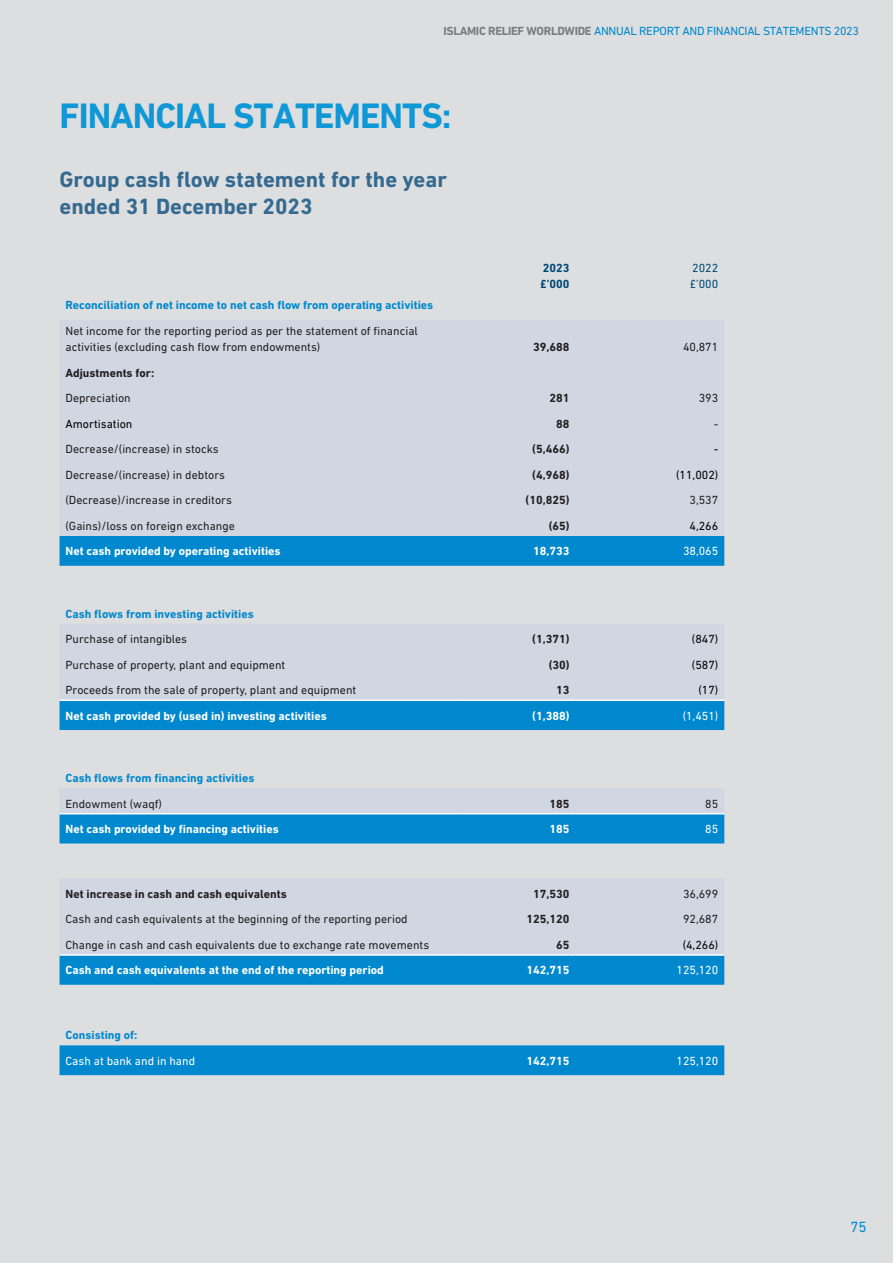
<style>
.page{position:relative;width:893px;height:1263px;background:#dddee0}
.page>*{position:absolute;margin:0;border:0;box-sizing:border-box;transform-origin:0 0}
.heading_1{font:700 36px "DIN Next LT Pro";letter-spacing:-.025em;color:#1097d6}
.heading_1-2{font:700 22.5px/27px "DIN Next LT Pro";color:#356a90}
.t1{font:15px "DIN Next LT Pro";color:#0088ce}
.t2{font:12px/16.5px "DIN Next LT Pro";color:#231f20}
.t3{font:700 12px "DIN Next LT Pro";color:#fff}
.t4{font:700 12px "DIN Next LT Pro";color:#0088ce}
.t5{font:700 12px "DIN Next LT Pro";color:#231f20}
.heading_1-3{font:12px "DIN Next LT Pro";letter-spacing:-.025em;color:#0088ce}
.t6{font:12px "DIN Next LT Pro";color:#fff}
.t7{font:12px "DIN Next LT Pro";color:#000}
.t8{font:700 12px/16.5px "DIN Next LT Pro";color:#004976}
.t9{font:12px/16.5px "DIN Next LT Pro";color:#004976}
.s1{font-weight:700;color:#787d83}
</style>
<div class="page">
<div style="left:60px;top:320px;width:664px;height:216px;background:#d0d7e3"></div>
<svg style="left:60px;top:536px;width:664px;height:539px"></svg>
<hr style="left:60px;top:699px;width:398px;height:2px;background:#fff">
<hr style="left:458px;top:699px;width:117px;height:2px;background:#fff">
<hr style="left:575px;top:699px;width:149px;height:2px;background:#fff">
<hr style="left:60px;top:813px;width:398px;height:1px;background:#fff">
<hr style="left:458px;top:813px;width:117px;height:1px;background:#fff">
<hr style="left:575px;top:813px;width:149px;height:1px;background:#fff">
<hr style="left:60px;top:954px;width:398px;height:2px;background:#fff">
<hr style="left:458px;top:954px;width:117px;height:2px;background:#fff">
<hr style="left:575px;top:954px;width:149px;height:2px;background:#fff">
<p class="heading_1-3" style="left:444px;top:24px;width:417px"><span class="s1">ISLAMIC RELIEF WORLDWIDE</span> ANNUAL REPORT AND FINANCIAL STATEMENTS 2023</p>
<p class="heading_1" style="left:60px;top:95px;width:394px">FINANCIAL STATEMENTS:</p>
<p class="heading_1-2" style="left:60px;top:166px;width:389px">Group cash flow statement for the year ended 31 December 2023</p>
<p class="t4" style="left:66px;top:298px;width:369px">Reconciliation of net income to net cash flow from operating activities</p>
<p class="t2" style="left:66px;top:322px;width:354px">Net income for the reporting period as per the statement of financial activities (excluding cash flow from endowments)</p>
<p class="t8" style="left:540px;top:259px;width:31px">2023 £’000</p>
<p class="t9" style="left:690px;top:259px;width:30px">2022 £’000</p>
<p class="t5" style="left:533px;top:340px;width:38px">39,688</p>
<p class="t2" style="left:683px;top:339px;width:37px">40,871</p>
<p class="t5" style="left:66px;top:366px;width:90px">Adjustments for:</p>
<p class="t2" style="left:66px;top:390px;width:67px">Depreciation</p>
<p class="t5" style="left:549px;top:391px;width:22px">281</p>
<p class="t2" style="left:699px;top:390px;width:21px">393</p>
<p class="t7" style="left:66px;top:417px;width:68px">Amortisation</p>
<p class="t5" style="left:556px;top:417px;width:15px">88</p>
<p class="t2" style="left:714px;top:415px;width:6px">-</p>
<p class="t2" style="left:66px;top:441px;width:155px">Decrease/(increase) in stocks</p>
<p class="t5" style="left:532px;top:442px;width:39px">(5,466)</p>
<p class="t7" style="left:714px;top:442px;width:6px">-</p>
<p class="t2" style="left:66px;top:466px;width:161px">Decrease/(increase) in debtors</p>
<p class="t5" style="left:532px;top:468px;width:39px">(4,968)</p>
<p class="t7" style="left:676px;top:468px;width:44px">(11,002)</p>
<p class="t2" style="left:66px;top:492px;width:168px">(Decrease)/increase in creditors</p>
<p class="t5" style="left:526px;top:493px;width:45px">(10,825)</p>
<p class="t2" style="left:689px;top:492px;width:30px">3,537</p>
<p class="t2" style="left:66px;top:517px;width:171px">(Gains)/loss on foreign exchange</p>
<p class="t5" style="left:549px;top:519px;width:22px">(65)</p>
<p class="t7" style="left:689px;top:519px;width:30px">4,266</p>
<p class="t3" style="left:66px;top:544px;width:217px">Net cash provided by operating activities</p>
<p class="t3" style="left:533px;top:544px;width:38px">18,733</p>
<p class="t6" style="left:683px;top:544px;width:37px">38,065</p>
<p class="t4" style="left:66px;top:607px;width:190px">Cash flows from investing activities</p>
<p class="t2" style="left:66px;top:631px;width:123px">Purchase of intangibles</p>
<p class="t5" style="left:532px;top:632px;width:39px">(1,371)</p>
<p class="t7" style="left:692px;top:632px;width:28px">(847)</p>
<p class="t2" style="left:66px;top:656px;width:221px">Purchase of property, plant and equipment</p>
<p class="t5" style="left:549px;top:658px;width:22px">(30)</p>
<p class="t7" style="left:692px;top:658px;width:28px">(587)</p>
<p class="t2" style="left:66px;top:682px;width:292px">Proceeds from the sale of property, plant and equipment</p>
<p class="t5" style="left:556px;top:683px;width:15px">13</p>
<p class="t7" style="left:698px;top:683px;width:21px">(17)</p>
<p class="t3" style="left:66px;top:708px;width:263px">Net cash provided by (used in) investing activities</p>
<p class="t3" style="left:532px;top:708px;width:39px">(1,388)</p>
<p class="t6" style="left:683px;top:709px;width:37px">(1,451)</p>
<p class="t4" style="left:66px;top:771px;width:190px">Cash flows from financing activities</p>
<p class="t2" style="left:66px;top:795px;width:98px">Endowment (waqf)</p>
<p class="t5" style="left:549px;top:797px;width:22px">185</p>
<p class="t2" style="left:705px;top:795px;width:15px">85</p>
<p class="t3" style="left:66px;top:822px;width:215px">Net cash provided by financing activities</p>
<p class="t3" style="left:549px;top:822px;width:22px">185</p>
<p class="t6" style="left:705px;top:822px;width:15px">85</p>
<p class="t5" style="left:66px;top:887px;width:223px">Net increase in cash and cash equivalents</p>
<p class="t5" style="left:533px;top:887px;width:38px">17,530</p>
<p class="t2" style="left:683px;top:885px;width:37px">36,699</p>
<p class="t2" style="left:66px;top:911px;width:344px">Cash and cash equivalents at the beginning of the reporting period</p>
<p class="t5" style="left:526px;top:912px;width:45px">125,120</p>
<p class="t2" style="left:683px;top:911px;width:37px">92,687</p>
<p class="t2" style="left:66px;top:936px;width:365px">Change in cash and cash equivalents due to exchange rate movements</p>
<p class="t5" style="left:556px;top:938px;width:15px">65</p>
<p class="t7" style="left:683px;top:938px;width:37px">(4,266)</p>
<p class="t3" style="left:66px;top:963px;width:320px">Cash and cash equivalents at the end of the reporting period</p>
<p class="t3" style="left:526px;top:963px;width:45px">142,715</p>
<p class="t6" style="left:676px;top:963px;width:43px">125,120</p>
<p class="t4" style="left:66px;top:1028px;width:74px">Consisting of:</p>
<p class="t6" style="left:66px;top:1054px;width:131px">Cash at bank and in hand</p>
<p class="t3" style="left:526px;top:1054px;width:45px">142,715</p>
<p class="t6" style="left:676px;top:1054px;width:43px">125,120</p>
<p class="t1" style="left:850px;top:1218px;width:18px">75</p>
</div>
